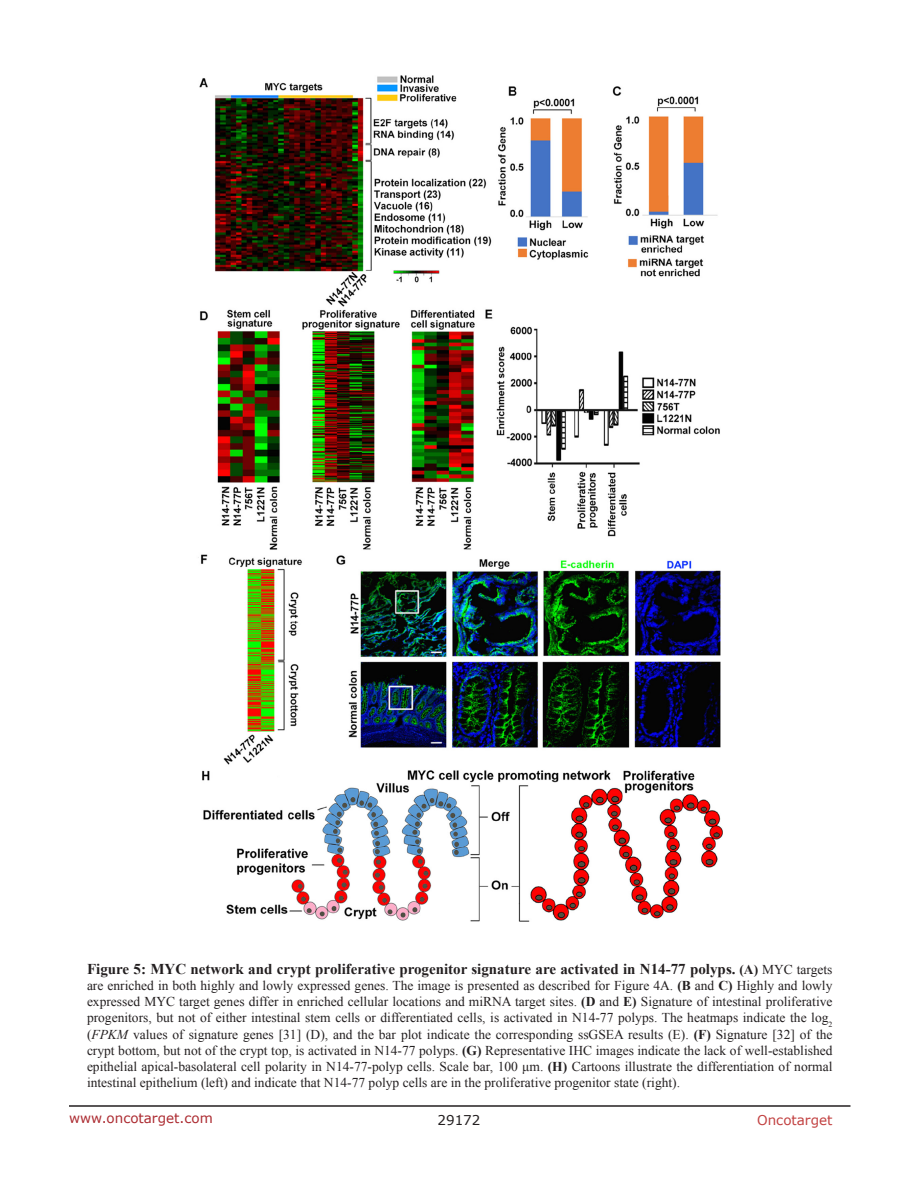
<style>
.page{position:relative;width:918px;height:1188px;background:#fff}
.page>*{position:absolute;margin:0;border:0;box-sizing:border-box;transform-origin:0 0}
.figuretext{font:700 15px "Times New Roman";color:#231f20}
.figuretext-2{font:13.5px/16.2px "Times New Roman";color:#231f20;text-align:justify}
.t1{font:13.5px "Verdana";color:#ac2b31}
.t2{font:13.5px "Verdana";color:#c24141}
.t3{font:13.5px "Verdana";color:#231f20}
.s1{font-size:13.5px}
.s2{font-weight:400;font-size:13.5px}
.s3{font-weight:700}
.s4{font-style:italic}
</style>
<div class="page">
<hr style="left:69px;top:1105px;width:781px;height:2px;background:#231f20">
<img style="left:198px;top:75px;width:525px;height:846px">
<p class="figuretext" style="left:87px;top:958px;width:747px">Figure 5: MYC network and crypt proliferative progenitor signature are activated in N14-77 polyps. <span class="s1">(A)</span> <span class="s2">MYC targets</span></p>
<p class="figuretext-2" style="left:87px;top:977px;width:747px">are enriched in both highly and lowly expressed genes. The image is presented as described for Figure 4A. <span class="s3">(B</span> and <span class="s3">C)</span> Highly and lowly expressed MYC target genes differ in enriched cellular locations and miRNA target sites. <span class="s3">(D</span> and <span class="s3">E)</span> Signature of intestinal proliferative progenitors, but not of either intestinal stem cells or differentiated cells, is activated in N14-77 polyps. The heatmaps indicate the log<sub>2 </sub>(<span class="s4">FPKM</span> values of signature genes [31] (D), and the bar plot indicate the corresponding ssGSEA results (E). <span class="s3">(F)</span> Signature [32] of the crypt bottom, but not of the crypt top, is activated in N14-77 polyps. <span class="s3">(G)</span> Representative IHC images indicate the lack of well-established epithelial apical-basolateral cell polarity in N14-77-polyp cells. Scale bar, 100 μm. <span class="s3">(H)</span> Cartoons illustrate the differentiation of normal intestinal epithelium (left) and indicate that N14-77 polyp cells are in the proliferative progenitor state (right).</p>
<p class="t1" style="left:69px;top:1109px;width:145px">www.oncotarget.com</p>
<p class="t3" style="left:438px;top:1111px;width:44px">29172</p>
<p class="t2" style="left:757px;top:1111px;width:77px">Oncotarget</p>
</div>
